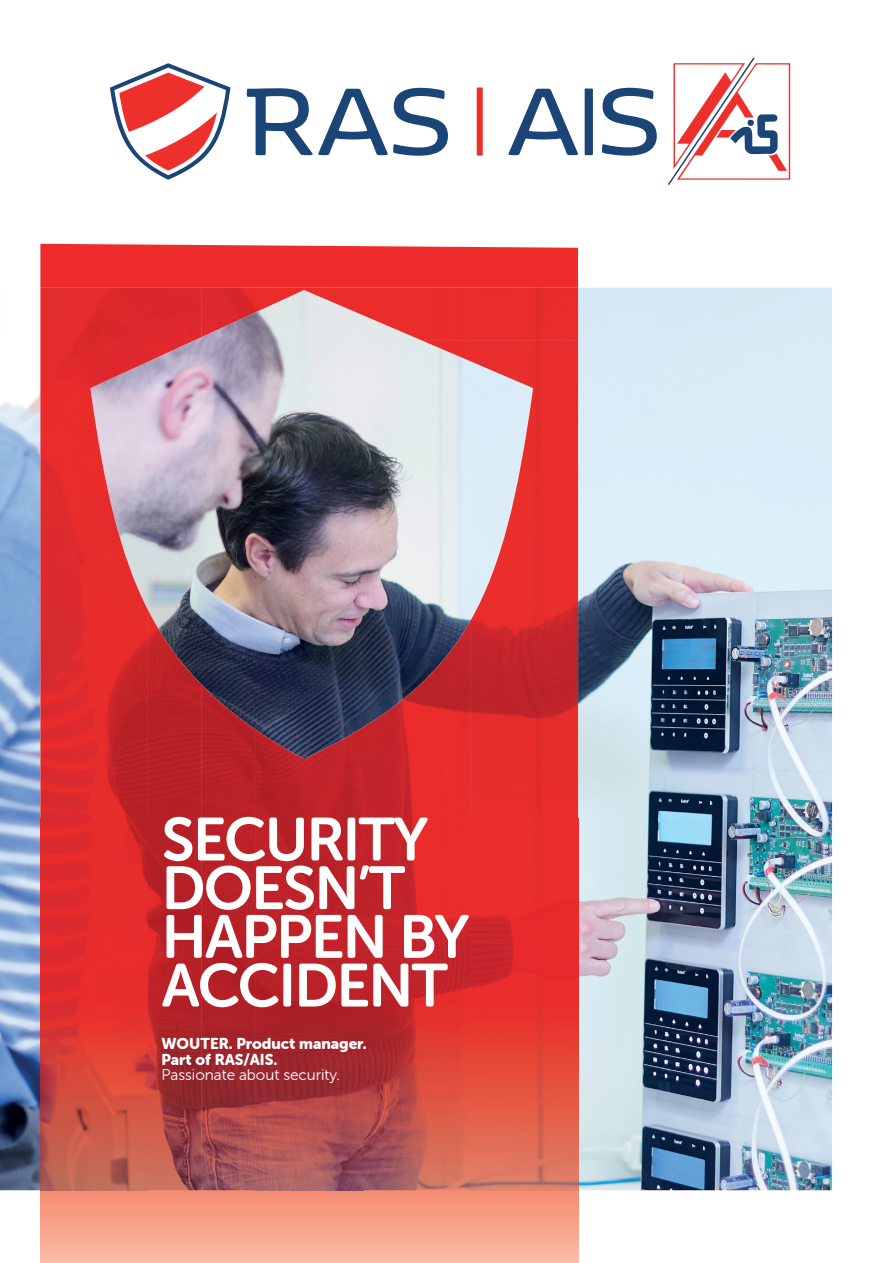
<style>
.page{position:relative;width:893px;height:1263px;background:#fff}
.page>*{position:absolute;margin:0;border:0;box-sizing:border-box;transform-origin:0 0}
.t1{font:60.45px/48.8px "Museo Sans Rounded 700";letter-spacing:-.03em;color:#fff}
.t2{font:15.6px/15.6px "Museo Sans Rounded 900";color:#fff}
.t3{font:15.6px "Museo Sans Rounded 300";color:#fff}
</style>
<div class="page">
<img style="left:0;top:288px;width:832px;height:902px">
<img style="left:40px;top:1190px;width:538px;height:73px">
<img style="left:40px;top:244px;width:538px;height:44px">
<img style="left:40px;top:288px;width:162px;height:106px">
<img style="left:201px;top:288px;width:377px;height:53px">
<img style="left:422px;top:340px;width:156px;height:54px">
<img style="left:40px;top:394px;width:108px;height:796px">
<img style="left:470px;top:394px;width:108px;height:796px">
<img style="left:147px;top:609px;width:55px;height:581px">
<img style="left:417px;top:620px;width:54px;height:570px">
<img style="left:201px;top:684px;width:54px;height:506px">
<img style="left:363px;top:687px;width:54px;height:503px">
<img style="left:255px;top:727px;width:108px;height:463px">
<svg style="left:110px;top:63px;width:121px;height:117px"></svg>
<svg style="left:668px;top:59px;width:122px;height:126px"></svg>
<svg style="left:247px;top:88px;width:201px;height:68px"></svg>
<svg style="left:509px;top:89px;width:69px;height:66px"></svg>
<svg style="left:602px;top:88px;width:55px;height:68px"></svg>
<div style="left:585px;top:89px;width:8px;height:66px;background:#1b4477"></div>
<div style="left:477px;top:88px;width:6px;height:68px;background:#ee302d"></div>
<h1 class="t1" style="left:162px;top:815px;width:309px">SECURITY<br>DOESN’T<br>HAPPEN BY<br>ACCIDENT</h1>
<p class="t2" style="left:162px;top:1036px;width:207px">WOUTER. Product manager.<br>Part of RAS/AIS.</p>
<p class="t3" style="left:162px;top:1066px;width:180px">Passionate about security.</p>
</div>
